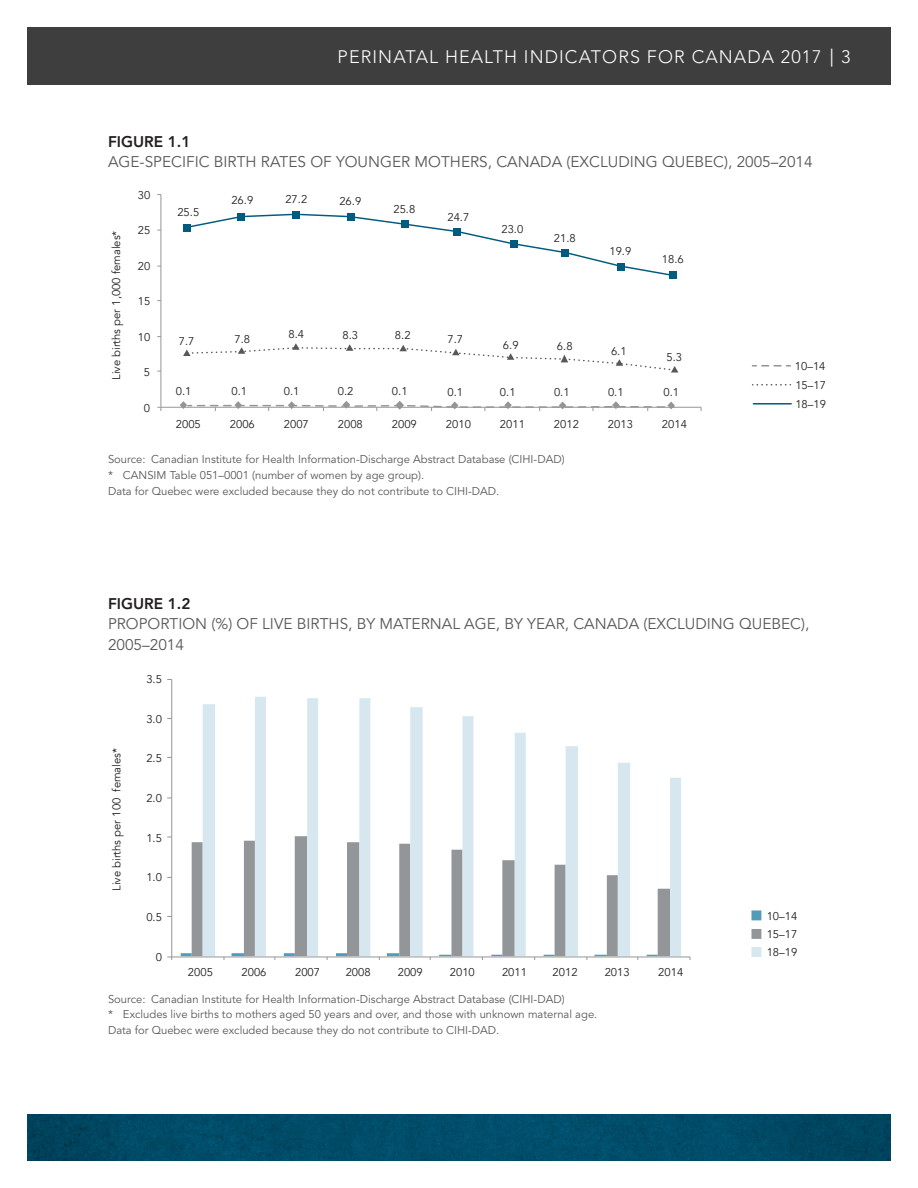
<style>
.page{position:relative;width:918px;height:1188px;background:#fff}
.page>*{position:absolute;margin:0;border:0;box-sizing:border-box;transform-origin:0 0}
.t1{font:300 18px "Avenir LT Std";letter-spacing:.06em;color:#fff}
.t2{font:15.3px/20.5px "Avenir LT Std";color:#57585a}
.t3{font:800 15.3px "Avenir LT Std";color:#231f20}
.t4{font:11.25px/15.8px "Avenir LT Std";color:#57585a}
.t5{font:11.25px/19px "Avenir";color:#211e1e;text-align:justify}
.t6{font:11.25px/18.3px "Avenir";color:#201d1e;text-align:justify}
</style>
<div class="page">
<svg style="left:27px;top:1115px;width:864px;height:46px;background:#004a66"></svg>
<div style="left:778px;top:27px;width:113px;height:57px;background:#3e3e3f"></div>
<div style="left:27px;top:27px;width:823px;height:57px;background:#3e3e3f"></div>
<hr style="left:161px;top:195px;width:1px;height:212px;background:#949699">
<hr style="left:161px;top:407px;width:540px;height:1px;background:#949699">
<svg style="left:186px;top:213px;width:484px;height:64px"></svg>
<svg style="left:762px;top:365px;width:28px;height:2px"></svg>
<svg style="left:753px;top:384px;width:38px;height:2px"></svg>
<hr style="left:753px;top:403px;width:38px;height:2px;background:#005b7f">
<svg style="left:180px;top:401px;width:495px;height:10px"></svg>
<svg style="left:183px;top:343px;width:495px;height:30px"></svg>
<div style="left:670px;top:271px;width:7px;height:8px;background:#005b7f"></div>
<div style="left:617px;top:263px;width:8px;height:8px;background:#005b7f"></div>
<div style="left:561px;top:249px;width:8px;height:8px;background:#005b7f"></div>
<div style="left:510px;top:241px;width:7px;height:7px;background:#005b7f"></div>
<div style="left:453px;top:228px;width:8px;height:8px;background:#005b7f"></div>
<div style="left:401px;top:220px;width:7px;height:8px;background:#005b7f"></div>
<div style="left:347px;top:213px;width:8px;height:7px;background:#005b7f"></div>
<div style="left:293px;top:211px;width:7px;height:8px;background:#005b7f"></div>
<div style="left:237px;top:213px;width:8px;height:7px;background:#005b7f"></div>
<div style="left:184px;top:224px;width:7px;height:7px;background:#005b7f"></div>
<svg style="left:181px;top:953px;width:11px;height:3px"></svg>
<svg style="left:192px;top:836px;width:11px;height:120px"></svg>
<svg style="left:203px;top:697px;width:478px;height:259px"></svg>
<hr style="left:171px;top:679px;width:1px;height:278px;background:#939698">
<hr style="left:172px;top:957px;width:518px;height:1px;background:#939698">
<div style="left:753px;top:912px;width:7px;height:7px;background:#509cb9"></div>
<div style="left:751px;top:910px;width:10px;height:10px;border:3px solid #509cb9"></div>
<div style="left:753px;top:930px;width:7px;height:7px;background:#939698"></div>
<div style="left:751px;top:929px;width:10px;height:10px;border:3px solid #939698"></div>
<div style="left:753px;top:949px;width:7px;height:6px;background:#d6e7ef"></div>
<div style="left:751px;top:947px;width:10px;height:10px;border:3px solid #d6e7ef"></div>
<h1 class="t1" style="left:338px;top:46px;width:24px">PERINATAL</h1>
<h1 class="t1" style="left:445px;top:46px;width:26px">HEALTH</h1>
<h1 class="t1" style="left:524px;top:46px;width:19px">INDICATORS</h1>
<h1 class="t1" style="left:647px;top:46px;width:13px">FOR</h1>
<h1 class="t1" style="left:692px;top:46px;width:29px">CANADA</h1>
<h1 class="t1" style="left:781px;top:46px;width:71px">2017 3</h1>
<h2 class="t3" style="left:108px;top:132px;width:84px">FIGURE 1.1</h2>
<h2 class="t2" style="left:108px;top:152px;width:706px">AGE-SPECIFIC BIRTH RATES OF YOUNGER MOTHERS, CANADA (EXCLUDING QUEBEC), 2005–2014</h2>
<p class="t5" style="left:107px;top:380px;width:151px;rotate:-90deg">Live births per 1,000 females*</p>
<p class="t5" style="left:138px;top:186px;width:14px">30</p>
<p class="t5" style="left:138px;top:221px;width:14px">25</p>
<p class="t5" style="left:138px;top:257px;width:14px">20</p>
<p class="t5" style="left:138px;top:292px;width:14px">15</p>
<p class="t5" style="left:138px;top:327px;width:14px">10</p>
<p class="t5" style="left:144px;top:363px;width:8px">5</p>
<p class="t5" style="left:144px;top:398px;width:8px">0</p>
<p class="t5" style="left:177px;top:203px;width:23px">25.5</p>
<p class="t5" style="left:231px;top:191px;width:23px">26.9</p>
<p class="t5" style="left:285px;top:190px;width:23px">27.2</p>
<p class="t5" style="left:339px;top:192px;width:23px">26.9</p>
<p class="t5" style="left:393px;top:200px;width:23px">25.8</p>
<p class="t5" style="left:447px;top:208px;width:23px">24.7</p>
<p class="t5" style="left:501px;top:220px;width:23px">23.0</p>
<p class="t5" style="left:554px;top:229px;width:23px">21.8</p>
<p class="t5" style="left:179px;top:332px;width:17px">7.7</p>
<p class="t5" style="left:234px;top:329px;width:17px">7.8</p>
<p class="t5" style="left:288px;top:325px;width:17px">8.4</p>
<p class="t5" style="left:342px;top:326px;width:17px">8.3</p>
<p class="t5" style="left:395px;top:326px;width:17px">8.2</p>
<p class="t5" style="left:447px;top:330px;width:17px">7.7</p>
<p class="t5" style="left:503px;top:336px;width:17px">6.9</p>
<p class="t5" style="left:557px;top:337px;width:17px">6.8</p>
<p class="t5" style="left:609px;top:242px;width:23px">19.9</p>
<p class="t5" style="left:662px;top:250px;width:23px">18.6</p>
<p class="t5" style="left:611px;top:342px;width:17px">6.1</p>
<p class="t5" style="left:667px;top:347px;width:17px">5.3</p>
<p class="t5" style="left:176px;top:382px;width:17px">0.1</p>
<p class="t5" style="left:231px;top:382px;width:17px">0.1</p>
<p class="t5" style="left:284px;top:382px;width:17px">0.1</p>
<p class="t5" style="left:338px;top:382px;width:17px">0.2</p>
<p class="t5" style="left:392px;top:382px;width:17px">0.1</p>
<p class="t5" style="left:447px;top:382px;width:17px">0.1</p>
<p class="t5" style="left:500px;top:382px;width:17px">0.1</p>
<p class="t5" style="left:554px;top:382px;width:17px">0.1</p>
<p class="t5" style="left:608px;top:383px;width:17px">0.1</p>
<p class="t5" style="left:664px;top:383px;width:17px">0.1</p>
<p class="t5" style="left:176px;top:415px;width:27px">2005</p>
<p class="t5" style="left:230px;top:415px;width:27px">2006</p>
<p class="t5" style="left:284px;top:415px;width:27px">2007</p>
<p class="t5" style="left:338px;top:415px;width:27px">2008</p>
<p class="t5" style="left:392px;top:415px;width:27px">2009</p>
<p class="t5" style="left:446px;top:415px;width:27px">2010</p>
<p class="t5" style="left:500px;top:415px;width:27px">2011</p>
<p class="t5" style="left:554px;top:415px;width:27px">2012</p>
<p class="t5" style="left:608px;top:415px;width:27px">2013</p>
<p class="t5" style="left:662px;top:415px;width:27px">2014</p>
<p class="t4" style="left:108px;top:452px;width:458px">Source: Canadian Institute for Health Information-Discharge Abstract Database (CIHI-DAD) * CANSIM Table 051–0001 (number of women by age group).<br>Data for Quebec were excluded because they do not contribute to CIHI-DAD.</p>
<p class="t5" style="left:795px;top:357px;width:33px">10–14<br>15–17<br>18–19</p>
<h2 class="t3" style="left:108px;top:594px;width:84px">FIGURE 1.2</h2>
<h2 class="t2" style="left:108px;top:614px;width:703px">PROPORTION (%) OF LIVE BIRTHS, BY MATERNAL AGE, BY YEAR, CANADA (EXCLUDING QUEBEC),<br>2005–2014</h2>
<p class="t6" style="left:146px;top:670px;width:17px">3.5</p>
<p class="t6" style="left:108px;top:891px;width:145px;rotate:-90deg">Live births per 100 females*</p>
<p class="t6" style="left:146px;top:710px;width:17px">3.0</p>
<p class="t6" style="left:146px;top:750px;width:17px">2.5</p>
<p class="t6" style="left:146px;top:789px;width:17px">2.0</p>
<p class="t6" style="left:146px;top:829px;width:17px">1.5</p>
<p class="t6" style="left:146px;top:869px;width:17px">1.0</p>
<p class="t6" style="left:146px;top:908px;width:17px">0.5</p>
<p class="t6" style="left:156px;top:948px;width:8px">0</p>
<p class="t6" style="left:188px;top:963px;width:27px">2005</p>
<p class="t6" style="left:242px;top:963px;width:27px">2006</p>
<p class="t6" style="left:295px;top:963px;width:27px">2007</p>
<p class="t6" style="left:346px;top:963px;width:27px">2008</p>
<p class="t6" style="left:398px;top:963px;width:27px">2009</p>
<p class="t6" style="left:450px;top:963px;width:27px">2010</p>
<p class="t6" style="left:502px;top:963px;width:27px">2011</p>
<p class="t6" style="left:553px;top:963px;width:27px">2012</p>
<p class="t6" style="left:605px;top:963px;width:27px">2013</p>
<p class="t6" style="left:658px;top:963px;width:27px">2014</p>
<p class="t4" style="left:108px;top:991px;width:491px">Source: Canadian Institute for Health Information-Discharge Abstract Database (CIHI-DAD)<br>* Excludes live births to mothers aged 50 years and over, and those with unknown maternal age.<br>Data for Quebec were excluded because they do not contribute to CIHI-DAD.</p>
<p class="t6" style="left:767px;top:907px;width:32px">10–14<br>15–17<br>18–19</p>
</div>
